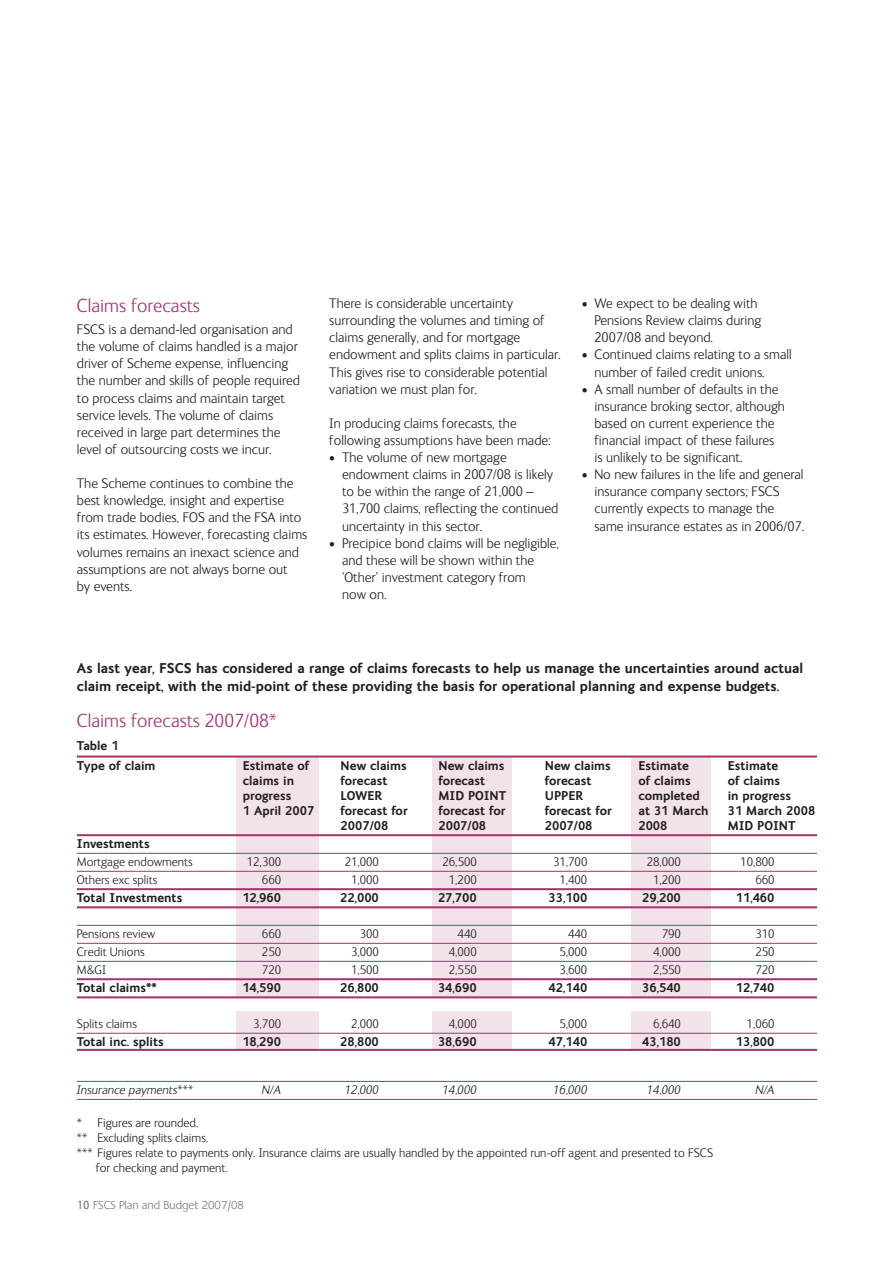
<style>
.page{position:relative;width:894px;height:1264px;background:#fff}
.page>*{position:absolute;margin:0;border:0;box-sizing:border-box;transform-origin:0 0}
.t1{font:300 19.5px "FS Ingrid";color:#a9316e}
.t2{font:300 14.25px/17.1px "FS Ingrid";color:#231f1f}
.t3{font:700 14.25px/17.1px "FS Ingrid";color:#231f1f}
.t4{font:700 12.75px/19.2px "FS Ingrid";color:#231f1f}
.t5{font:300 12.75px "FS Ingrid";color:#231f1f}
.t6{font:italic 300 12.75px "FS Ingrid";color:#231f1f}
.t7{font:300 12px "Praxis EF";color:#6c6d70}
.s1{font-style:normal}
.s2{font-family:"FS Ingrid";font-weight:400}
</style>
<div class="page">
<svg style="left:76px;top:755px;width:742px;height:345px"></svg>
<h1 class="t1" style="left:77px;top:298px;width:125px">Claims forecasts</h1>
<p class="t2" style="left:77px;top:322px;width:225px">FSCS is a demand-led organisation and the volume of claims handled is a major driver of Scheme expense, influencing the number and skills of people required to process claims and maintain target service levels. The volume of claims received in large part determines the level of outsourcing costs we incur.</p>
<p class="t2" style="left:77px;top:476px;width:232px">The Scheme continues to combine the best knowledge, insight and expertise from trade bodies, FOS and the FSA into its estimates. However, forecasting claims volumes remains an inexact science and assumptions are not always borne out<br>by events.</p>
<p class="t2" style="left:329px;top:296px;width:233px">There is considerable uncertainty surrounding the volumes and timing of claims generally, and for mortgage endowment and splits claims in particular.<br>This gives rise to considerable potential variation we must plan for.</p>
<p class="t2" style="left:329px;top:416px;width:223px">In producing claims forecasts, the following assumptions have been made:</p>
<p class="t2" style="left:342px;top:450px;width:218px;text-indent:-13px">• The volume of new mortgage endowment claims in 2007/08 is likely to be within the range of 21,000 – 31,700 claims, reflecting the continued uncertainty in this sector.</p>
<p class="t2" style="left:342px;top:536px;width:219px;text-indent:-13px">• Precipice bond claims will be negligible, and these will be shown within the ‘Other’ investment category from<br>now on.</p>
<p class="t2" style="left:594px;top:296px;width:168px;text-indent:-13px">• We expect to be dealing with<br>Pensions Review claims during<br>2007/08 and beyond.</p>
<p class="t2" style="left:594px;top:348px;width:199px;text-indent:-13px">• Continued claims relating to a small number of failed credit unions.</p>
<p class="t2" style="left:594px;top:382px;width:192px;text-indent:-13px">• A small number of defaults in the insurance broking sector, although based on current experience the financial impact of these failures is unlikely to be significant.</p>
<p class="t2" style="left:594px;top:467px;width:211px;text-indent:-13px">• No new failures in the life and general insurance company sectors; FSCS currently expects to manage the same insurance estates as in 2006/07.</p>
<p class="t3" style="left:77px;top:661px;width:728px">As last year, FSCS has considered a range of claims forecasts to help us manage the uncertainties around actual claim receipt, with the mid-point of these providing the basis for operational planning and expense budgets.</p>
<h1 class="t1" style="left:77px;top:713px;width:201px">Claims forecasts 2007/08*</h1>
<p class="t4" style="left:77px;top:738px;width:80px">Table 1<br>Type of claim</p>
<p class="t4" style="left:243px;top:757px;width:68px">Estimate of</p>
<p class="t4" style="left:341px;top:757px;width:67px">New claims</p>
<p class="t4" style="left:438px;top:757px;width:67px">New claims</p>
<p class="t4" style="left:545px;top:757px;width:67px">New claims</p>
<p class="t4" style="left:638px;top:757px;width:52px">Estimate</p>
<p class="t4" style="left:727px;top:757px;width:52px">Estimate</p>
<p class="t4" style="left:243px;top:772px;width:53px">claims in</p>
<p class="t4" style="left:341px;top:772px;width:48px">forecast</p>
<p class="t4" style="left:438px;top:772px;width:48px">forecast</p>
<p class="t4" style="left:545px;top:772px;width:48px">forecast</p>
<p class="t4" style="left:638px;top:772px;width:54px">of claims</p>
<p class="t4" style="left:727px;top:772px;width:54px">of claims</p>
<p class="t4" style="left:243px;top:787px;width:50px">progress</p>
<p class="t4" style="left:341px;top:787px;width:43px">LOWER</p>
<p class="t4" style="left:438px;top:787px;width:69px">MID POINT</p>
<p class="t4" style="left:545px;top:787px;width:40px">UPPER</p>
<p class="t4" style="left:638px;top:787px;width:63px">completed</p>
<p class="t4" style="left:727px;top:787px;width:65px">in progress</p>
<p class="t4" style="left:243px;top:802px;width:73px">1 April 2007</p>
<p class="t4" style="left:341px;top:802px;width:68px">forecast for</p>
<p class="t4" style="left:438px;top:802px;width:68px">forecast for</p>
<p class="t4" style="left:545px;top:802px;width:68px">forecast for</p>
<p class="t4" style="left:638px;top:802px;width:72px">at 31 March</p>
<p class="t4" style="left:727px;top:802px;width:89px">31 March 2008</p>
<p class="t4" style="left:341px;top:817px;width:49px">2007/08</p>
<p class="t4" style="left:438px;top:817px;width:49px">2007/08</p>
<p class="t4" style="left:545px;top:817px;width:49px">2007/08</p>
<p class="t4" style="left:638px;top:817px;width:31px">2008</p>
<p class="t4" style="left:727px;top:817px;width:69px">MID POINT</p>
<p class="t4" style="left:77px;top:835px;width:74px">Investments</p>
<p class="t5" style="left:77px;top:856px;width:117px">Mortgage endowments</p>
<p class="t5" style="left:247px;top:856px;width:36px">12,300</p>
<p class="t5" style="left:345px;top:856px;width:36px">21,000</p>
<p class="t5" style="left:442px;top:856px;width:36px">26,500</p>
<p class="t5" style="left:553px;top:856px;width:36px">31,700</p>
<p class="t5" style="left:646px;top:856px;width:36px">28,000</p>
<p class="t5" style="left:740px;top:856px;width:36px">10,800</p>
<p class="t5" style="left:77px;top:874px;width:82px">Others exc splits</p>
<p class="t5" style="left:262px;top:874px;width:21px">660</p>
<p class="t5" style="left:351px;top:874px;width:29px">1,000</p>
<p class="t5" style="left:449px;top:874px;width:29px">1,200</p>
<p class="t5" style="left:559px;top:874px;width:29px">1,400</p>
<p class="t5" style="left:653px;top:874px;width:29px">1,200</p>
<p class="t5" style="left:755px;top:874px;width:21px">660</p>
<p class="t4" style="left:77px;top:889px;width:107px">Total Investments</p>
<p class="t4" style="left:242px;top:889px;width:40px">12,960</p>
<p class="t4" style="left:340px;top:889px;width:40px">22,000</p>
<p class="t4" style="left:438px;top:889px;width:40px">27,700</p>
<p class="t4" style="left:548px;top:889px;width:40px">33,100</p>
<p class="t4" style="left:642px;top:889px;width:40px">29,200</p>
<p class="t4" style="left:736px;top:889px;width:40px">11,460</p>
<p class="t5" style="left:77px;top:928px;width:80px">Pensions review</p>
<p class="t5" style="left:262px;top:928px;width:21px">660</p>
<p class="t5" style="left:360px;top:928px;width:21px">300</p>
<p class="t5" style="left:457px;top:928px;width:21px">440</p>
<p class="t5" style="left:568px;top:928px;width:21px">440</p>
<p class="t5" style="left:662px;top:928px;width:21px">790</p>
<p class="t5" style="left:755px;top:928px;width:21px">310</p>
<p class="t5" style="left:77px;top:946px;width:69px">Credit Unions</p>
<p class="t5" style="left:262px;top:946px;width:21px">250</p>
<p class="t5" style="left:351px;top:946px;width:29px">3,000</p>
<p class="t5" style="left:449px;top:946px;width:29px">4,000</p>
<p class="t5" style="left:559px;top:946px;width:29px">5,000</p>
<p class="t5" style="left:653px;top:946px;width:29px">4,000</p>
<p class="t5" style="left:755px;top:946px;width:21px">250</p>
<p class="t5" style="left:77px;top:964px;width:31px">M&amp;GI</p>
<p class="t5" style="left:262px;top:964px;width:21px">720</p>
<p class="t5" style="left:351px;top:964px;width:29px">1,500</p>
<p class="t5" style="left:449px;top:964px;width:29px">2,550</p>
<p class="t5" style="left:559px;top:964px;width:29px">3,600</p>
<p class="t5" style="left:653px;top:964px;width:29px">2,550</p>
<p class="t5" style="left:755px;top:964px;width:21px">720</p>
<p class="t4" style="left:77px;top:979px;width:81px">Total claims**</p>
<p class="t4" style="left:242px;top:979px;width:40px">14,590</p>
<p class="t4" style="left:340px;top:979px;width:40px">26,800</p>
<p class="t4" style="left:438px;top:979px;width:40px">34,690</p>
<p class="t4" style="left:548px;top:979px;width:40px">42,140</p>
<p class="t4" style="left:642px;top:979px;width:40px">36,540</p>
<p class="t4" style="left:736px;top:979px;width:40px">12,740</p>
<p class="t5" style="left:77px;top:1018px;width:62px">Splits claims</p>
<p class="t5" style="left:253px;top:1018px;width:29px">3,700</p>
<p class="t5" style="left:351px;top:1018px;width:29px">2,000</p>
<p class="t5" style="left:449px;top:1018px;width:29px">4,000</p>
<p class="t5" style="left:559px;top:1018px;width:29px">5,000</p>
<p class="t5" style="left:653px;top:1018px;width:29px">6,640</p>
<p class="t5" style="left:746px;top:1018px;width:29px">1,060</p>
<p class="t4" style="left:77px;top:1033px;width:88px">Total inc. splits</p>
<p class="t4" style="left:242px;top:1033px;width:40px">18,290</p>
<p class="t4" style="left:340px;top:1033px;width:40px">28,800</p>
<p class="t4" style="left:438px;top:1033px;width:40px">38,690</p>
<p class="t4" style="left:548px;top:1033px;width:40px">47,140</p>
<p class="t4" style="left:642px;top:1033px;width:40px">43,180</p>
<p class="t4" style="left:736px;top:1033px;width:40px">13,800</p>
<p class="t6" style="left:77px;top:1084px;width:118px">Insurance payments<span class="s1">***</span></p>
<p class="t6" style="left:262px;top:1084px;width:20px">N/A</p>
<p class="t6" style="left:345px;top:1084px;width:36px">12,000</p>
<p class="t6" style="left:442px;top:1084px;width:36px">14,000</p>
<p class="t6" style="left:553px;top:1084px;width:36px">16,000</p>
<p class="t6" style="left:646px;top:1084px;width:36px">14,000</p>
<p class="t6" style="left:755px;top:1084px;width:20px">N/A</p>
<p class="t5" style="left:77px;top:1117px;width:123px">* Figures are rounded.</p>
<p class="t5" style="left:77px;top:1132px;width:133px">** Excluding splits claims.</p>
<p class="t5" style="left:77px;top:1147px;width:637px">*** Figures relate to payments only. Insurance claims are usually handled by the appointed run-off agent and presented to FSCS</p>
<p class="t5" style="left:96px;top:1162px;width:134px">for checking and payment.</p>
<p class="t7" style="left:77px;top:1200px;width:169px"><span class="s2">10</span> FSCS Plan and Budget 2007/08</p>
</div>
